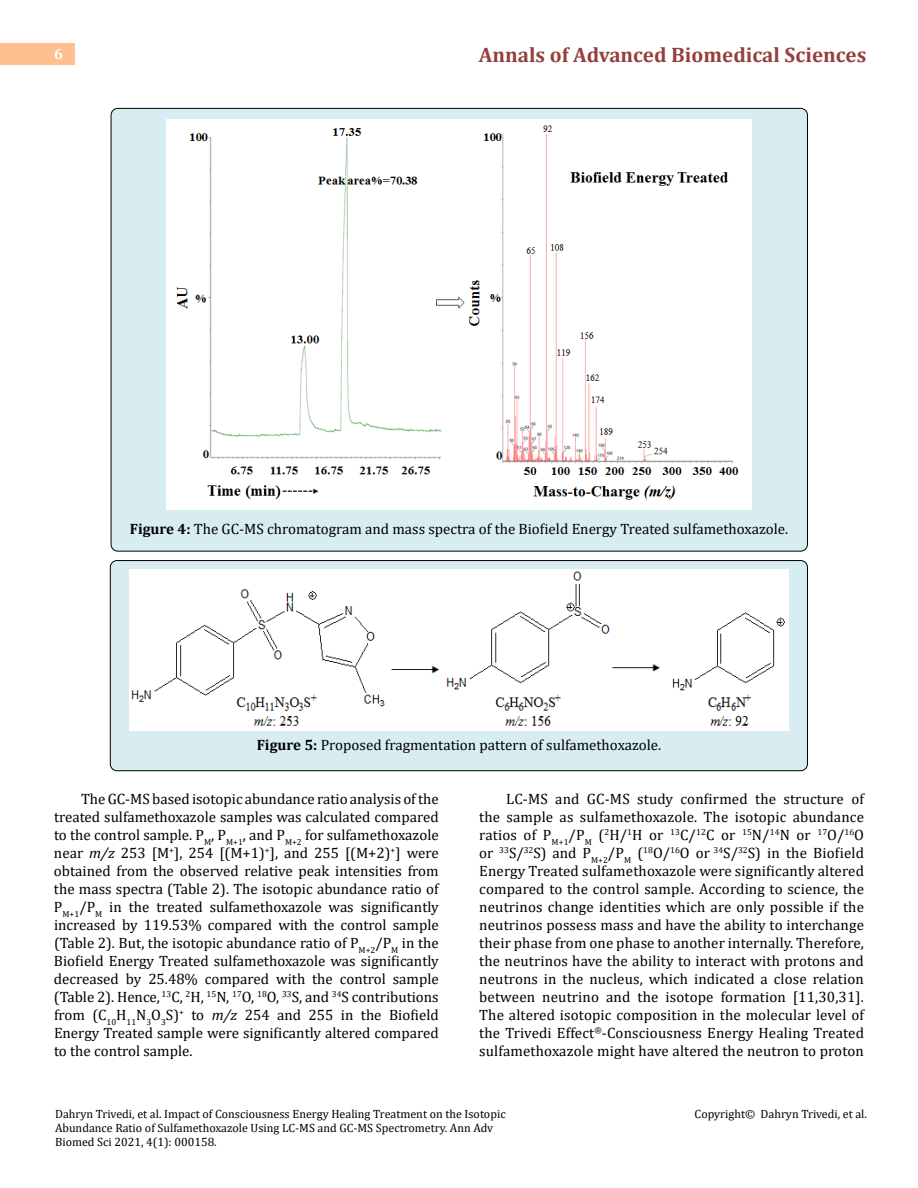
<style>
.page{position:relative;width:918px;height:1188px;background:#fff}
.page>*{position:absolute;margin:0;border:0;box-sizing:border-box;transform-origin:0 0}
.t1{font:700 21px "Cambria";color:#953f3c}
.t2{font:15px/18px "Cambria";color:#000;text-align:justify}
.t3{font:700 15px "Cambria";color:#fff}
.t4{font:12px/14.4px "Cambria";color:#000}
.s1{font-weight:700}
.s2{font-style:italic}
</style>
<div class="page">
<div style="left:0;top:43px;width:75px;height:21px;background:#ffbf91"></div>
<div style="left:110px;top:561px;width:697px;height:210px;background:#d8edf2;border-radius:7px"></div>
<div style="left:110px;top:560px;width:698px;height:211px;border:1px solid #000;border-radius:7px"></div>
<div style="left:111px;top:108px;width:696px;height:443px;background:#d8edf2;border-radius:7px"></div>
<div style="left:166px;top:120px;width:586px;height:389px;background:#fff"></div>
<div style="left:129px;top:570px;width:660px;height:161px;background:#fff"></div>
<p class="t3" style="left:54px;top:44px;width:10px">6</p>
<h1 class="t1" style="left:479px;top:40px;width:389px">Annals of Advanced Biomedical Sciences</h1>
<p class="t2" style="left:130px;top:519px;width:660px"><span class="s1">Figure 4:</span> The GC-MS chromatogram and mass spectra of the Biofield Energy Treated sulfamethoxazole.</p>
<p class="t2" style="left:257px;top:735px;width:406px"><span class="s1">Figure 5:</span> Proposed fragmentation pattern of sulfamethoxazole.</p>
<p class="t2" style="left:54px;top:789px;width:386px;text-indent:27px">The GC-MS based isotopic abundance ratio analysis of the treated sulfamethoxazole samples was calculated compared to the control sample. P<sub>M</sub>, P<sub>M+1</sub>, and P<sub>M+2</sub> for sulfamethoxazole near <span class="s2">m/z</span> 253 [M<sup>+</sup>], 254 [(M+1)<sup>+</sup>], and 255 [(M+2)<sup>+</sup>] were obtained from the observed relative peak intensities from the mass spectra (Table 2). The isotopic abundance ratio of P<sub>M+1</sub>/P<sub>M</sub> in the treated sulfamethoxazole was significantly increased by 119.53% compared with the control sample (Table 2). But, the isotopic abundance ratio of P<sub>M+2</sub>/P<sub>M</sub> in the Biofield Energy Treated sulfamethoxazole was significantly decreased by 25.48% compared with the control sample (Table 2). Hence, <sup>13</sup>C, <sup>2</sup>H, <sup>15</sup>N, <sup>17</sup>O, <sup>18</sup>O, <sup>33</sup>S, and <sup>34</sup>S contributions from (C<sub>10</sub>H<sub>11</sub>N<sub>3</sub>O<sub>3</sub>S)<sup>+</sup> to <span class="s2">m/z</span> 254 and 255 in the Biofield Energy Treated sample were significantly altered compared to the control sample.</p>
<p class="t2" style="left:479px;top:789px;width:386px;text-indent:27px">LC-MS and GC-MS study confirmed the structure of the sample as sulfamethoxazole. The isotopic abundance ratios of P<sub>M+1</sub>/P<sub>M</sub> (<sup>2</sup>H/<sup>1</sup>H or <sup>13</sup>C/<sup>12</sup>C or <sup>15</sup>N/<sup>14</sup>N or <sup>17</sup>O/<sup>16</sup>O or <sup>33</sup>S/<sup>32</sup>S) and P<sub>M+2</sub>/P<sub>M</sub> (<sup>18</sup>O/<sup>16</sup>O or <sup>34</sup>S/<sup>32</sup>S) in the Biofield Energy Treated sulfamethoxazole were significantly altered compared to the control sample. According to science, the neutrinos change identities which are only possible if the neutrinos possess mass and have the ability to interchange their phase from one phase to another internally. Therefore, the neutrinos have the ability to interact with protons and neutrons in the nucleus, which indicated a close relation between neutrino and the isotope formation [11,30,31].<br>The altered isotopic composition in the molecular level of the Trivedi Effect<sup>®</sup>-Consciousness Energy Healing Treated sulfamethoxazole might have altered the neutron to proton</p>
<p class="t4" style="left:55px;top:1106px;width:452px">Dahryn Trivedi, et al. Impact of Consciousness Energy Healing Treatment on the Isotopic<br>Abundance Ratio of Sulfamethoxazole Using LC-MS and GC-MS Spectrometry. Ann Adv<br>Biomed Sci 2021, 4(1): 000158.</p>
<p class="t4" style="left:695px;top:1106px;width:174px">Copyright© Dahryn Trivedi, et al.</p>
</div>
